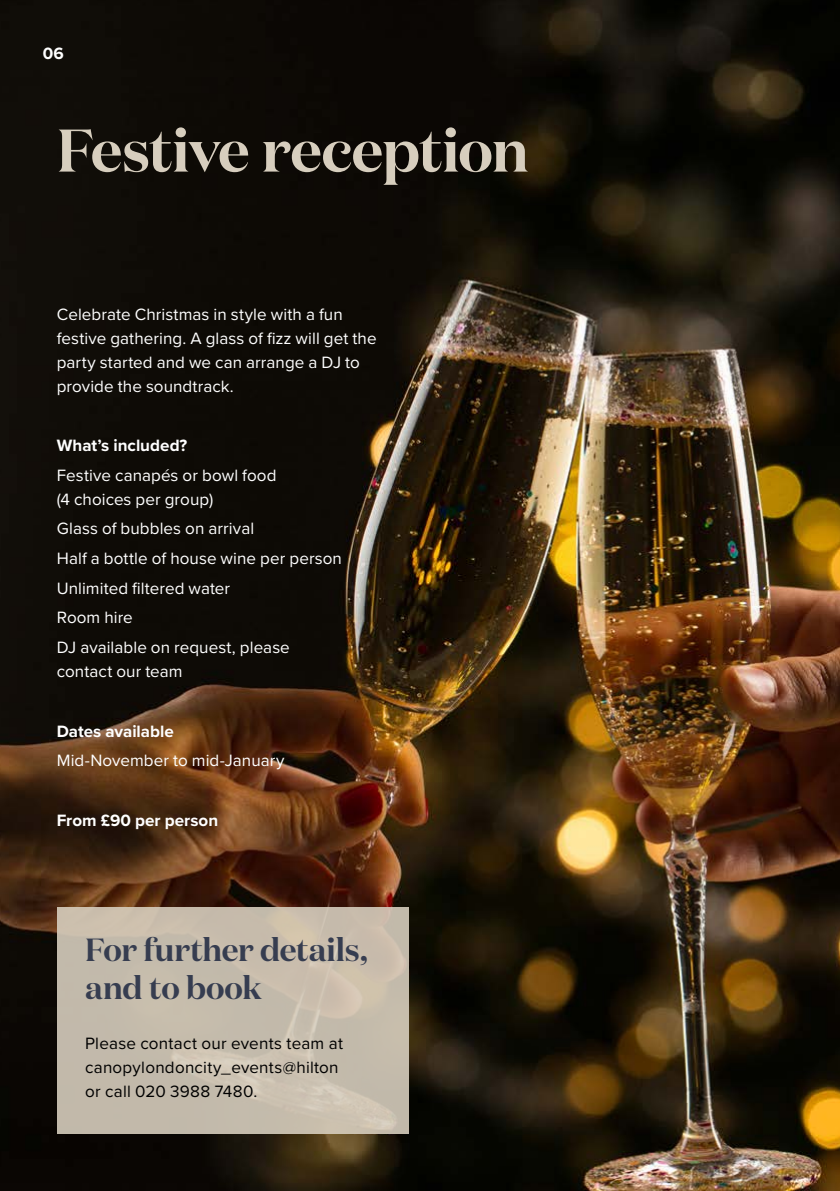
<style>
.page{position:relative;width:840px;height:1191px;background:#fff}
.page>*{position:absolute;margin:0;border:0;box-sizing:border-box;transform-origin:0 0}
.t1{font:600 60px "Test Domaine Display";letter-spacing:-.015em;color:#d7cebe}
.t2{font:600 32px/38.4px "Test Domaine Display";letter-spacing:-.005em;color:#363d50}
.t3{font:17px/24px "Proxima Nova";letter-spacing:.005em;color:#fff}
.t4{font:17px/24px "Proxima Nova";letter-spacing:.015em;color:#000}
.t5{font:700 17px "Proxima Nova";color:#fff}
</style>
<div class="page">
<hr style="left:839px;top:0;width:1px;height:1191px;background:#363d50">
<img style="left:0;top:0;width:839px;height:1191px">
<div style="left:57px;top:907px;width:351px;height:227px;background:linear-gradient(to right,#c3baab,#cabfae)"></div>
<p class="t5" style="left:43px;top:40px;width:23px">06</p>
<h1 class="t1" style="left:57px;top:112px;width:473px">Festive reception</h1>
<p class="t3" style="left:57px;top:301px;width:321px">Celebrate Christmas in style with a fun festive gathering. A glass of fizz will get the party started and we can arrange a DJ to provide the soundtrack.</p>
<p class="t5" style="left:57px;top:433px;width:132px">What’s included?</p>
<p class="t3" style="left:57px;top:462px;width:221px">Festive canapés or bowl food (4 choices per group)</p>
<p class="t3" style="left:57px;top:513px;width:286px;line-height:29.6px">Glass of bubbles on arrival<br>Half a bottle of house wine per person<br>Unlimited filtered water<br>Room hire<br>DJ available on request, please</p>
<p class="t3" style="left:57px;top:659px;width:127px">contact our team</p>
<p class="t5" style="left:57px;top:718px;width:119px">Dates available</p>
<p class="t3" style="left:57px;top:748px;width:229px">Mid-November to mid-January</p>
<p class="t5" style="left:57px;top:807px;width:163px">From £90 per person</p>
<h2 class="t2" style="left:85px;top:930px;width:284px">For further details, and to book</h2>
<p class="t4" style="left:85px;top:1030px;width:259px">Please contact our events team at canopylondoncity_events@hilton or call 020 3988 7480.</p>
</div>
